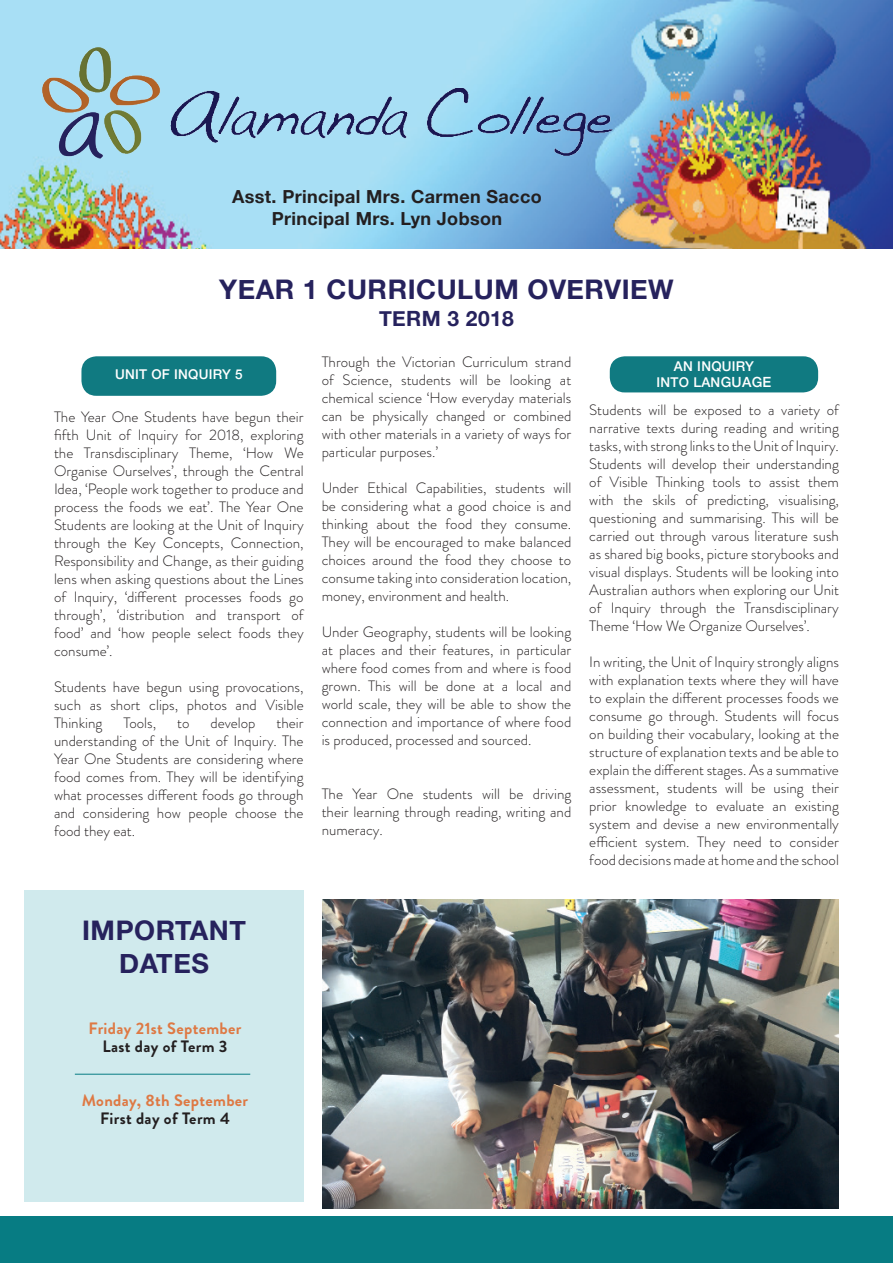
<style>
.page{position:relative;width:893px;height:1263px;background:#fff}
.page>*{position:absolute;margin:0;border:0;box-sizing:border-box;transform-origin:0 0}
.t1{font:700 27px/32.4px "Helvetica Neue";letter-spacing:.02em;color:#26225d;text-align:center}
.t2{font:700 21px "Helvetica Neue";letter-spacing:.02em;color:#26225d}
.t3{font:700 18px/21.6px "Helvetica Neue";letter-spacing:.02em;color:#231f20;text-align:center}
.t4{font:700 16.5px "Brandon Grotesque";letter-spacing:.02em;color:#de7944}
.t5{font:700 16.5px "Brandon Grotesque";letter-spacing:.02em;color:#231f20}
.t6{font:300 15px/18px "Brandon Grotesque";color:#231f20;text-align:justify}
.t7{font:500 13.5px/16.8px "Helvetica Neue";letter-spacing:.02em;color:#fff;text-align:center}
.s1{font-size:14.1px}
</style>
<div class="page">
<img style="left:0;top:0;width:893px;height:248px">
<img style="left:39px;top:44px;width:123px;height:115px">
<img style="left:162px;top:70px;width:450px;height:86px">
<div style="left:0;top:1216px;width:893px;height:47px;background:#077c83"></div>
<div style="left:81px;top:356px;width:195px;height:40px;background:#107a81;border-radius:15px"></div>
<div style="left:24px;top:890px;width:280px;height:312px;background:#d0eaed"></div>
<hr style="left:75px;top:1074px;width:175px;height:1px;background:#077c83">
<img style="left:322px;top:899px;width:517px;height:310px">
<div style="left:610px;top:356px;width:208px;height:36px;background:#107a81;border-radius:15px"></div>
<p class="t3" style="left:232px;top:187px;width:311px">Asst. Principal Mrs. Carmen Sacco<br>Principal Mrs. Lyn Jobson</p>
<h1 class="t1" style="left:219px;top:274px;width:456px">YEAR 1 CURRICULUM OVERVIEW</h1>
<h2 class="t2" style="left:379px;top:302px;width:136px">TERM 3 2018</h2>
<p class="t7" style="left:115px;top:365px;width:129px">UNIT OF INQUIRY 5</p>
<p class="t6" style="left:54px;top:407px;width:251px">The Year One Students have begun their fifth Unit of Inquiry for 2018, exploring the Transdisciplinary Theme, ‘How We Organise Ourselves’, through the Central Idea, ‘People work together to produce and process the foods we eat’. The Year One Students are looking at the Unit of Inquiry through the Key Concepts, Connection, Responsibility and Change, as their guiding lens when asking questions about the Lines of Inquiry, ‘different processes foods go through’, ‘distribution and transport of food’ and ‘how people select foods they consume’.</p>
<p class="t6" style="left:54px;top:677px;width:251px">Students have begun using provocations, such as short clips, photos and Visible Thinking</p>
<p class="t6" style="left:54px;top:713px;width:251px;text-indent:222px">their understanding of the Unit of Inquiry. The Year One Students are considering where food comes from. They will be identifying what processes different foods go through and considering how people choose the food they eat.</p>
<p class="t6" style="left:123px;top:713px;width:34px">Tools,</p>
<p class="t6" style="left:177px;top:713px;width:14px">to</p>
<p class="t6" style="left:210px;top:713px;width:47px">develop</p>
<p class="t6" style="left:322px;top:353px;width:251px">Through the Victorian Curriculum strand of Science, students will be looking at chemical science ‘How everyday materials can be physically changed or combined with other materials in a variety of ways for particular purposes.’</p>
<p class="t6" style="left:322px;top:479px;width:251px">Under Ethical Capabilities, students will be considering what a good choice is and thinking about the food they consume.<br>They will be encouraged to make balanced choices around the food they choose to consume taking into consideration location, money, environment and health.</p>
<p class="t6" style="left:322px;top:623px;width:251px">Under Geography, students will be looking at places and their features, in particular where food comes from and where is food grown. This will be done at a local and world scale, they will be able to show the connection and importance of where food is produced, processed and sourced.</p>
<p class="t6" style="left:322px;top:785px;width:251px">The Year One students will be driving their learning through reading, writing and numeracy.</p>
<p class="t7" style="left:656px;top:356px;width:116px">AN INQUIRY<br>INTO LAN<span class="s1">GUAGE</span></p>
<p class="t6" style="left:589px;top:401px;width:251px">Students will be exposed to a variety of narrative texts during reading and writing tasks, with strong links to the Unit of Inquiry.<br>Students will develop their understanding of Visible Thinking tools to assist them with the skils of predicting, visualising, questioning and summarising. This will be carried out through varous literature sush as shared big books, picture storybooks and visual displays. Students will be looking into Australian authors when exploring our Unit of Inquiry through the Transdisciplinary Theme ‘How We Organize Ourselves’.</p>
<p class="t6" style="left:589px;top:653px;width:251px">In writing, the Unit of Inquiry strongly aligns with explanation texts where they will have to explain the different processes foods we consume go through. Students will focus on building their vocabulary, looking at the structure of explanation texts and be able to explain the different stages. As a summative assessment, students will be using their prior knowledge to evaluate an existing system and devise a new environmentally efficient system. They need to consider food decisions made at home and the school</p>
<h1 class="t1" style="left:82px;top:915px;width:165px">IMPORTANT<br>DATES</h1>
<p class="t4" style="left:89px;top:1017px;width:154px">Friday 21st September</p>
<p class="t5" style="left:102px;top:1035px;width:127px">Last day of Term 3</p>
<p class="t4" style="left:82px;top:1089px;width:168px">Monday, 8th September</p>
<p class="t5" style="left:100px;top:1107px;width:131px">First day of Term 4</p>
</div>
